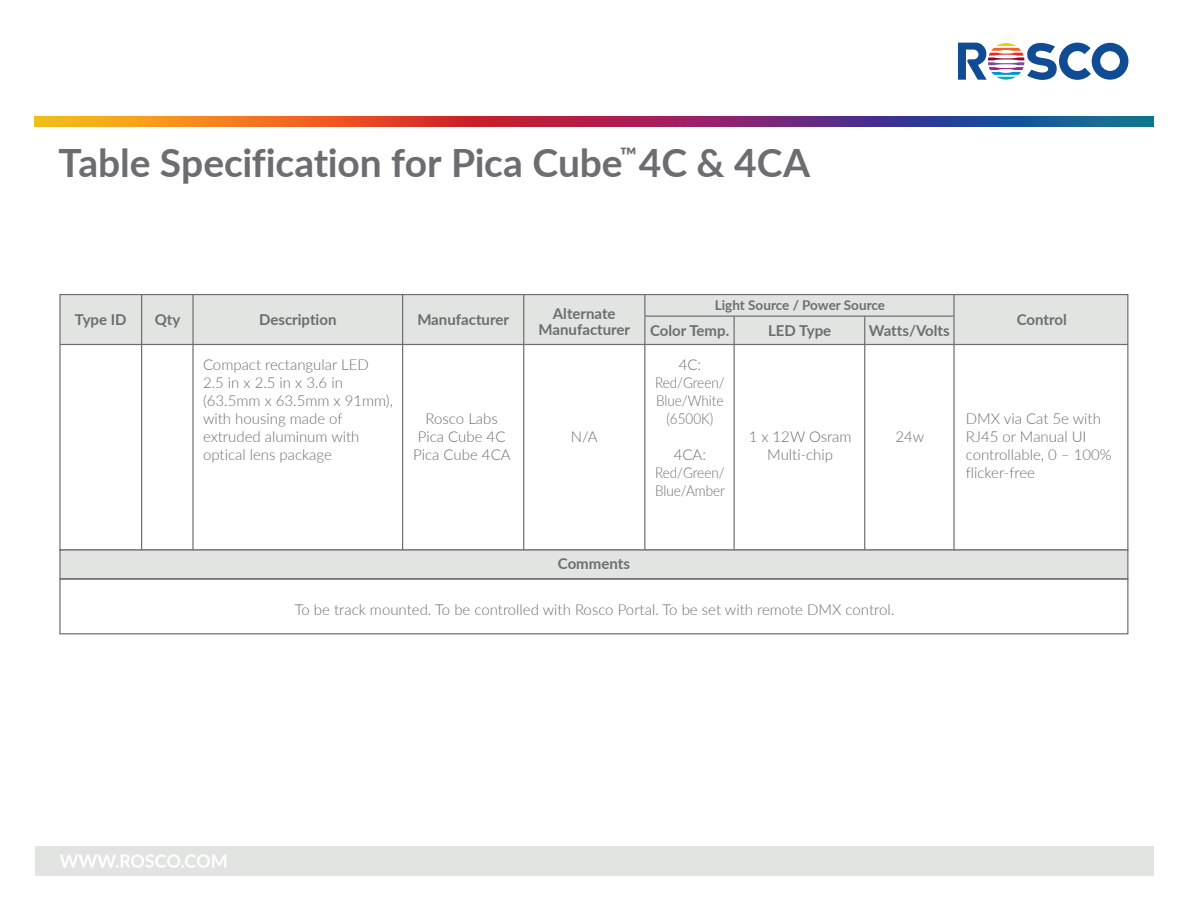
<style>
.page{position:relative;width:1188px;height:918px;background:#fff}
.page>*{position:absolute;margin:0;border:0;box-sizing:border-box;transform-origin:0 0}
.t1{font:700 39px "Lato";letter-spacing:-.005em;color:#6c6d70}
.t2{font:300 15px/18px "Lato";color:#6c6d70;text-align:center}
.t3{font:700 15px/16.5px "Lato";color:#6c6d70;text-align:center}
.t4{font:700 13.5px "Lato";color:#6c6d70}
</style>
<div class="page">
<svg style="left:958px;top:43px;width:170px;height:37px"></svg>
<div style="left:35px;top:846px;width:1118px;height:29px;background:#e2e4e2"></div>
<img style="left:35px;top:117px;width:1118px;height:9px">
<svg style="left:60px;top:854px;width:166px;height:14px"></svg>
<div style="left:60px;top:295px;width:1068px;height:49px;background:#e2e4e2"></div>
<div style="left:59px;top:549px;width:1069px;height:31px;background:#e2e4e2;border:1px solid #6c6d70"></div>
<div style="left:59px;top:578px;width:1069px;height:56px;border:1px solid #6c6d70"></div>
<hr style="left:60px;top:344px;width:1068px;height:1px;background:#6c6d70">
<hr style="left:141px;top:295px;width:1px;height:255px;background:#6c6d70">
<hr style="left:192px;top:295px;width:2px;height:255px;background:#6c6d70">
<hr style="left:402px;top:295px;width:1px;height:255px;background:#6c6d70">
<hr style="left:523px;top:295px;width:1px;height:255px;background:#6c6d70">
<hr style="left:644px;top:295px;width:1px;height:255px;background:#6c6d70">
<hr style="left:953px;top:295px;width:2px;height:255px;background:#6c6d70">
<hr style="left:734px;top:316px;width:1px;height:234px;background:#6c6d70">
<hr style="left:864px;top:316px;width:1px;height:234px;background:#6c6d70">
<hr style="left:645px;top:316px;width:309px;height:1px;background:#6c6d70">
<h1 class="t1" style="left:58px;top:135px;width:753px">Table Specification for Pica Cube<sup>™</sup>4C &amp; 4CA</h1>
<p class="t4" style="left:715px;top:295px;width:172px">Light Source / Power Source</p>
<p class="t3" style="left:650px;top:322px;width:81px">Color Temp.</p>
<p class="t3" style="left:768px;top:322px;width:65px">LED Type</p>
<p class="t3" style="left:869px;top:322px;width:82px">Watts/Volts</p>
<p class="t3" style="left:539px;top:304px;width:93px">Alternate<br>Manufacturer</p>
<p class="t3" style="left:75px;top:311px;width:53px">Type ID</p>
<p class="t3" style="left:155px;top:311px;width:27px">Qty</p>
<p class="t3" style="left:259px;top:311px;width:79px">Description</p>
<p class="t3" style="left:417px;top:311px;width:93px">Manufacturer</p>
<p class="t3" style="left:1017px;top:311px;width:52px">Control</p>
<p class="t2" style="left:203px;top:355px;width:192px;text-align:left">Compact rectangular LED<br>2.5 in x 2.5 in x 3.6 in (63.5mm x 63.5mm x 91mm), with housing made of extruded aluminum with optical lens package</p>
<p class="t2" style="left:413px;top:409px;width:99px">Rosco Labs<br>Pica Cube 4C<br>Pica Cube 4CA</p>
<p class="t2" style="left:571px;top:427px;width:28px">N/A</p>
<p class="t3" style="left:558px;top:555px;width:74px">Comments</p>
<p class="t2" style="left:655px;top:355px;width:71px">4C:<br>Red/Green/<br>Blue/White (6500K)</p>
<p class="t2" style="left:655px;top:445px;width:71px">4CA:<br>Red/Green/<br>Blue/Amber</p>
<p class="t2" style="left:749px;top:427px;width:104px">1 x 12W Osram<br>Multi-chip</p>
<p class="t2" style="left:895px;top:427px;width:30px">24w</p>
<p class="t2" style="left:295px;top:600px;width:601px">To be track mounted. To be controlled with Rosco Portal. To be set with remote DMX control.</p>
<p class="t2" style="left:966px;top:409px;width:147px;text-align:left">DMX via Cat 5e with<br>RJ45 or Manual UI controllable, 0 – 100% flicker-free</p>
</div>
